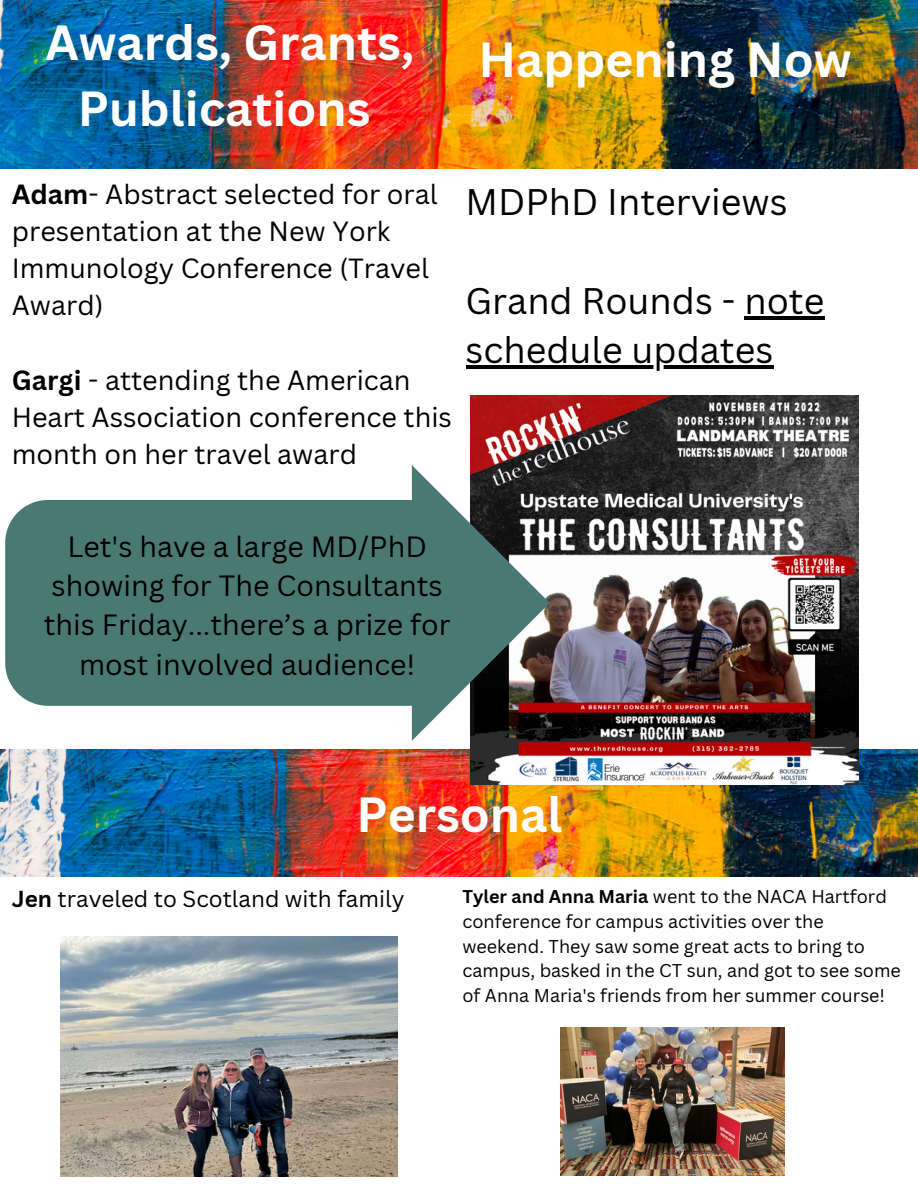
<style>
.page{position:relative;width:918px;height:1188px;background:#fff}
.page>*{position:absolute;margin:0;border:0;box-sizing:border-box;transform-origin:0 0}
.t1{font:700 48px "Canva Sans";color:#fff}
.t2{font:36px/49.5px "Canva Sans";color:#000}
.t3{font:28.5px/39.3px "Canva Sans";color:#000;text-align:center}
.t4{font:27px/37.2px "Canva Sans";color:#000}
.t5{font:22.5px "Canva Sans";color:#000}
.t6{font:18px/24.8px "Canva Sans";color:#000}
.s1{font-weight:700}
</style>
<div class="page">
<img style="left:0;top:0;width:918px;height:169px">
<img style="left:560px;top:1027px;width:224px;height:149px">
<img style="left:0;top:750px;width:918px;height:127px">
<img style="left:60px;top:937px;width:338px;height:240px">
<img style="left:471px;top:396px;width:388px;height:388px">
<div style="left:5px;top:500px;width:269px;height:206px;background:#4a7973"></div>
<svg style="left:274px;top:465px;width:276px;height:276px;fill:#4a7973"></svg>
<hr style="left:744px;top:316px;width:80px;height:3px;background:#000">
<hr style="left:466px;top:365px;width:307px;height:4px;background:#000">
<h1 class="t1" style="left:45px;top:9px;width:370px">Awards, Grants,</h1>
<h1 class="t1" style="left:78px;top:75px;width:294px">Publications</h1>
<h1 class="t1" style="left:479px;top:26px;width:375px">Happening Now</h1>
<h3 class="t4" style="left:12px;top:175px;width:427px"><span class="s1">Adam</span>- Abstract selected for oral presentation at the New York<br>Immunology Conference (Travel<br>Award)</h3>
<h3 class="t4" style="left:12px;top:361px;width:442px"><span class="s1">Gargi</span> - attending the American<br>Heart Association conference this month on her travel award</h3>
<h2 class="t2" style="left:466px;top:176px;width:324px">MDPhD Interviews</h2>
<h2 class="t2" style="left:466px;top:275px;width:360px">Grand Rounds - note schedule updates</h2>
<h3 class="t3" style="left:44px;top:526px;width:408px">Let's have a large MD/PhD showing for The Consultants this Friday...there’s a prize for most involved audience!</h3>
<h1 class="t1" style="left:356px;top:780px;width:207px">Personal</h1>
<p class="t5" style="left:12px;top:883px;width:394px"><span class="s1">Jen</span> traveled to Scotland with family</p>
<p class="t6" style="left:463px;top:884px;width:440px"><span class="s1">Tyler and Anna Maria</span> went to the NACA Hartford conference for campus activities over the weekend. They saw some great acts to bring to campus, basked in the CT sun, and got to see some of Anna Maria's friends from her summer course!</p>
</div>
